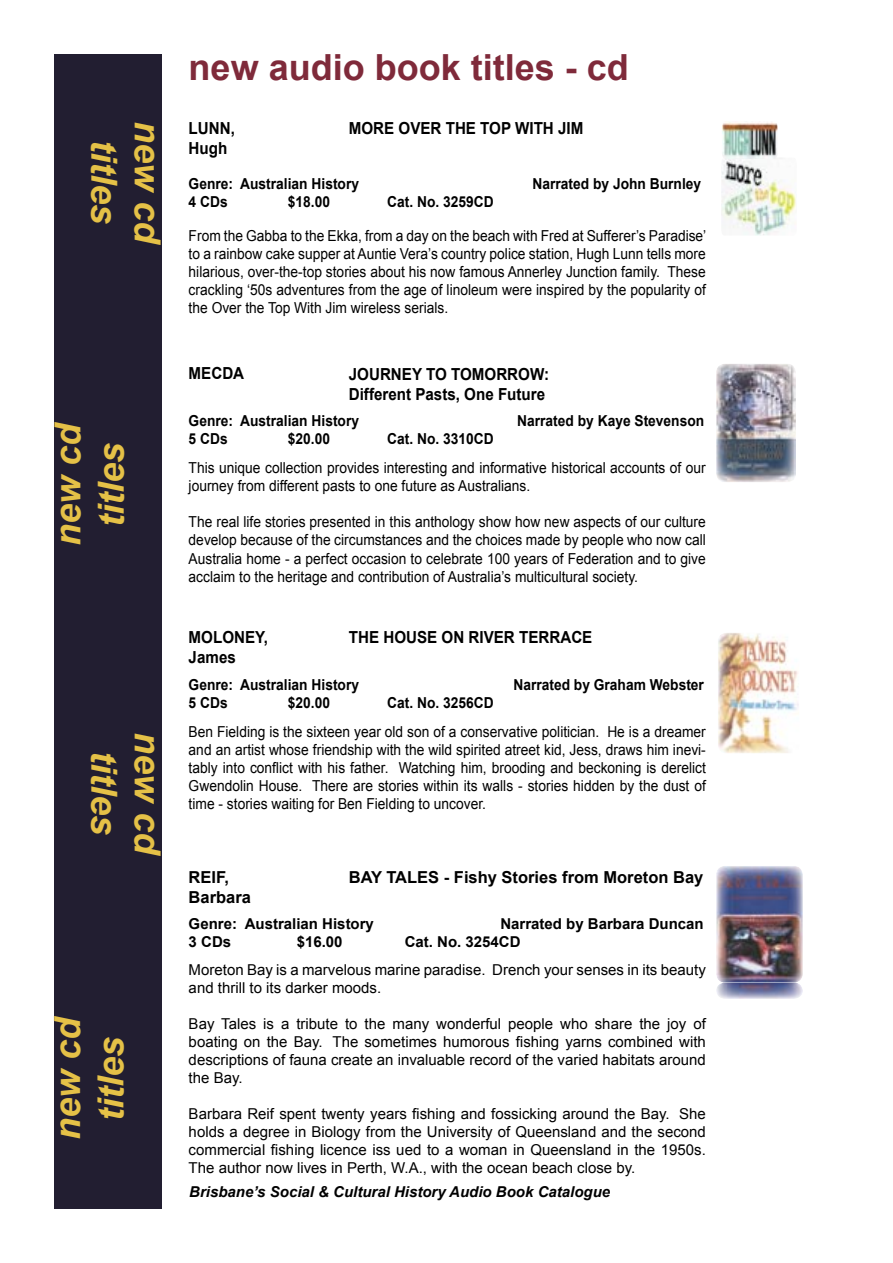
<style>
.page{position:relative;width:893px;height:1263px;background:#fff}
.page>*{position:absolute;margin:0;border:0;box-sizing:border-box;transform-origin:0 0}
.t1{font:italic 700 36px/43.2px "Arial";color:#e5c147;text-align:center}
.t2{font:700 36px "Arial";color:#7f2a3a}
.t3{font:700 16.65px/20px "Arial";color:#000;scale:.91 1}
.t4{font:700 16.5px/19.8px "Arial";color:#000}
.t5{font:15.15px/18.1px "Arial";color:#000;text-align:justify;scale:.91 1}
.t6{font:700 15.15px "Arial";color:#000;scale:.91 1}
.t7{font:15px/18px "Arial";color:#000;text-align:justify}
.t8{font:700 15px "Arial";color:#000}
.t9{font:italic 700 15px "Arial";color:#000}
</style>
<div class="page">
<div style="left:54px;top:54px;width:107px;height:1155px;background:#221e31"></div>
<img style="left:716px;top:866px;width:87px;height:133px">
<img style="left:723px;top:982px;width:73px;height:1px">
<img style="left:718px;top:632px;width:81px;height:121px;border-radius:9px">
<img style="left:716px;top:364px;width:80px;height:118px;border-radius:9px">
<img style="left:721px;top:158px;width:75px;height:78px">
<img style="left:722px;top:122px;width:56px;height:37px">
<h1 class="t1" style="left:169px;top:121px;width:126px;rotate:90deg">new cd titles</h1>
<h1 class="t1" style="left:46px;top:546px;width:126px;rotate:-90deg">new cd titles</h1>
<h1 class="t1" style="left:169px;top:732px;width:126px;rotate:90deg">new cd titles</h1>
<h1 class="t1" style="left:46px;top:1140px;width:126px;rotate:-90deg">new cd titles</h1>
<h1 class="t2" style="left:189px;top:47px;width:442px">new audio book titles - cd</h1>
<p class="t3" style="left:189px;top:118px;width:52px">LUNN,<br>Hugh</p>
<p class="t3" style="left:349px;top:119px;width:259px">MORE OVER THE TOP WITH JIM</p>
<p class="t6" style="left:189px;top:175px;width:189px">Genre: Australian History</p>
<p class="t6" style="left:533px;top:175px;width:187px">Narrated by John Burnley</p>
<p class="t6" style="left:189px;top:194px;width:44px">4 CDs</p>
<p class="t6" style="left:288px;top:194px;width:48px">$18.00</p>
<p class="t6" style="left:387px;top:194px;width:119px">Cat. No. 3259CD</p>
<p class="t5" style="left:189px;top:227px;width:570px">From the Gabba to the Ekka, from a day on the beach with Fred at Sufferer’s Paradise’ to a rainbow cake supper at Auntie Vera’s country police station, Hugh Lunn tells more hilarious, over-the-top stories about his now famous Annerley Junction family. These crackling ‘50s adventures from the age of linoleum were inspired by the popularity of the Over the Top With Jim wireless serials.</p>
<p class="t3" style="left:189px;top:363px;width:63px">MECDA</p>
<p class="t3" style="left:349px;top:364px;width:222px">JOURNEY TO TOMORROW:<br>Different Pasts, One Future</p>
<p class="t6" style="left:189px;top:412px;width:189px">Genre: Australian History</p>
<p class="t6" style="left:517px;top:412px;width:207px">Narrated by Kaye Stevenson</p>
<p class="t6" style="left:189px;top:430px;width:44px">5 CDs</p>
<p class="t6" style="left:288px;top:430px;width:48px">$20.00</p>
<p class="t6" style="left:387px;top:430px;width:119px">Cat. No. 3310CD</p>
<p class="t5" style="left:189px;top:459px;width:570px">This unique collection provides interesting and informative historical accounts of our journey from different pasts to one future as Australians.</p>
<p class="t5" style="left:189px;top:513px;width:570px">The real life stories presented in this anthology show how new aspects of our culture develop because of the circumstances and the choices made by people who now call Australia home - a perfect occasion to celebrate 100 years of Federation and to give acclaim to the heritage and contribution of Australia’s multicultural society.</p>
<p class="t3" style="left:189px;top:627px;width:89px">MOLONEY,<br>James</p>
<p class="t3" style="left:349px;top:627px;width:269px">THE HOUSE ON RIVER TERRACE</p>
<p class="t6" style="left:189px;top:676px;width:189px">Genre: Australian History</p>
<p class="t6" style="left:513px;top:676px;width:211px">Narrated by Graham Webster</p>
<p class="t6" style="left:189px;top:694px;width:44px">5 CDs</p>
<p class="t6" style="left:288px;top:694px;width:48px">$20.00</p>
<p class="t6" style="left:387px;top:694px;width:119px">Cat. No. 3256CD</p>
<p class="t5" style="left:189px;top:722px;width:570px">Ben Fielding is the sixteen year old son of a conservative politician. He is a dreamer and an artist whose friendship with the wild spirited atreet kid, Jess, draws him inevi&shy;tably into conflict with his father. Watching him, brooding and beckoning is derelict Gwendolin House. There are stories within its walls - stories hidden by the dust of time - stories waiting for Ben Fielding to uncover.</p>
<p class="t4" style="left:189px;top:867px;width:64px">REIF,<br>Barbara</p>
<p class="t4" style="left:349px;top:868px;width:356px">BAY TALES - Fishy Stories from Moreton Bay</p>
<p class="t8" style="left:189px;top:915px;width:187px">Genre: Australian History</p>
<p class="t8" style="left:500px;top:915px;width:205px">Narrated by Barbara Duncan</p>
<p class="t8" style="left:189px;top:933px;width:44px">3 CDs</p>
<p class="t8" style="left:297px;top:933px;width:47px">$16.00</p>
<p class="t8" style="left:405px;top:933px;width:117px">Cat. No. 3254CD</p>
<p class="t7" style="left:189px;top:960px;width:519px">Moreton Bay is a marvelous marine paradise. Drench your senses in its beauty and thrill to its darker moods.</p>
<p class="t7" style="left:189px;top:1014px;width:519px">Bay Tales is a tribute to the many wonderful people who share the joy of boating on the Bay. The sometimes humorous fishing yarns combined with descriptions of fauna create an invaluable record of the varied habitats around the Bay.</p>
<p class="t7" style="left:189px;top:1104px;width:519px">Barbara Reif spent twenty years fishing and fossicking around the Bay. She holds a degree in Biology from the University of Queensland and the second commercial fishing licence iss ued to a woman in Queensland in the 1950s.<br>The author now lives in Perth, W.A., with the ocean beach close by.</p>
<p class="t9" style="left:189px;top:1183px;width:422px">Brisbane’s Social &amp; Cultural History Audio Book Catalogue</p>
</div>
